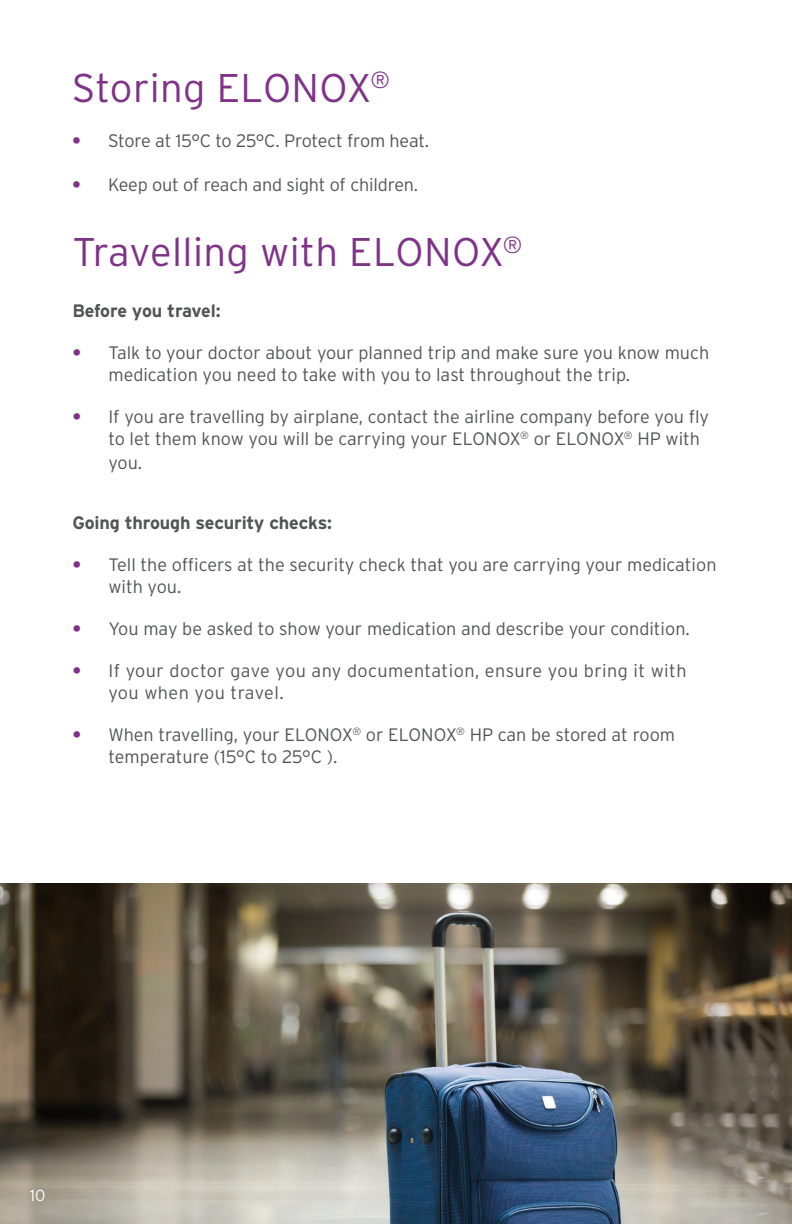
<style>
.page{position:relative;width:792px;height:1224px;background:#fff}
.page>*{position:absolute;margin:0;border:0;box-sizing:border-box;transform-origin:0 0}
.t1{font:300 40px "Interstate";letter-spacing:.01em;color:#7f3388}
.t2{font:300 18px/22px "Interstate";color:#535554}
.t3{font:300 18px/22px "Interstate";letter-spacing:.025em;color:#535554}
.t4{font:700 18px "Interstate";letter-spacing:-.01em;color:#535554}
.t5{font:300 16px "Interstate";color:#fff}
.s1{font-weight:700;color:#7f3388}
</style>
<div class="page">
<img style="left:0;top:883px;width:792px;height:341px">
<p class="t1" style="left:72px;top:65px;width:320px">Storing ELONOX<sup>®</sup></p>
<p class="t2" style="left:72px;top:130px;width:359px"><span class="s1">•</span> Store at 15°C to 25°C. Protect from heat.</p>
<p class="t2" style="left:72px;top:173px;width:348px"><span class="s1">•</span> Keep out of reach and sight of children.</p>
<p class="t1" style="left:72px;top:230px;width:452px">Travelling with ELONOX<sup>®</sup></p>
<p class="t4" style="left:72px;top:301px;width:150px">Before you travel:</p>
<p class="t2" style="left:108px;top:342px;width:602px;text-indent:-36px"><span class="s1">•</span> Talk to your doctor about your planned trip and make sure you know much medication you need to take with you to last throughout the trip.</p>
<p class="t2" style="left:108px;top:406px;width:602px;text-indent:-36px"><span class="s1">•</span> If you are travelling by airplane, contact the airline company before you fly to let them know you will be carrying your ELONOX<sup>®</sup> or ELONOX<sup>®</sup> HP with</p>
<p class="t2" style="left:108px;top:452px;width:35px">you.</p>
<p class="t4" style="left:72px;top:513px;width:261px">Going through security checks:</p>
<p class="t2" style="left:108px;top:554px;width:610px;text-indent:-36px"><span class="s1">•</span> Tell the officers at the security check that you are carrying your medication with you.</p>
<p class="t2" style="left:72px;top:618px;width:619px"><span class="s1">•</span> You may be asked to show your medication and describe your condition.</p>
<p class="t3" style="left:108px;top:660px;width:580px;text-indent:-36px"><span class="s1">•</span> If your doctor gave you any documentation, ensure you bring it with you when you travel.</p>
<p class="t2" style="left:108px;top:724px;width:568px;text-indent:-36px"><span class="s1">•</span> When travelling, your ELONOX<sup>®</sup> or ELONOX<sup>®</sup> HP can be stored at room temperature (15°C to 25°C ).</p>
<p class="t5" style="left:30px;top:1186px;width:17px">10</p>
</div>
